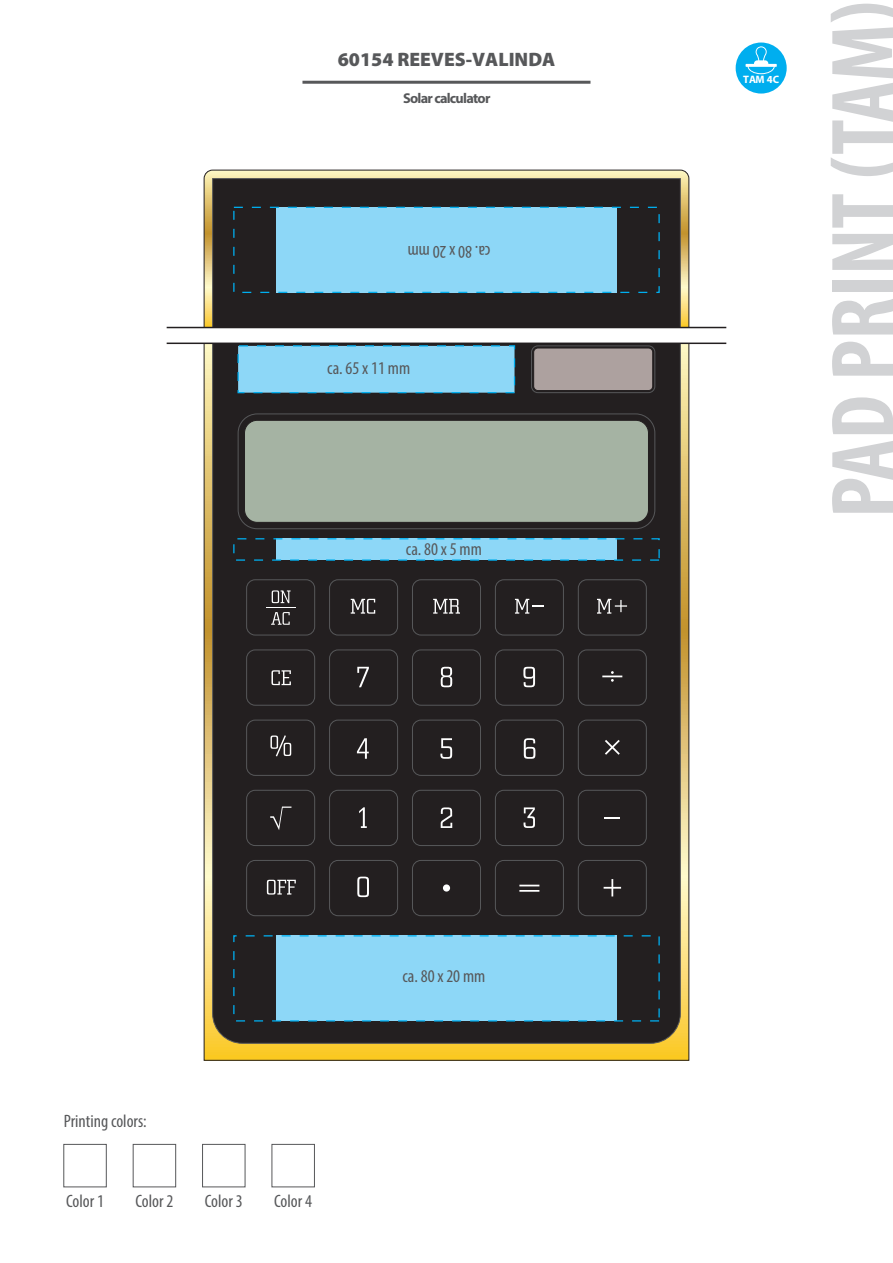
<style>
.page{position:relative;width:893px;height:1263px;background:#fff}
.page>*{position:absolute;margin:0;border:0;box-sizing:border-box;transform-origin:0 0}
.t1{font:700 condensed 90px "Myriad Pro";color:#d1d2d4}
.t2{font:900 19.5px "Myriad Pro";color:#57585a}
.t3{font:condensed 18px "Myriad Pro";color:#57585a}
.t4{font:700 14.25px "Myriad Pro";letter-spacing:-.055em;color:#57585a}
.t5{font:700 10.8px "Myriad Pro";color:#fff}
</style>
<div class="page">
<svg style="left:203px;top:169px;width:487px;height:158px;background:#dcce99"></svg>
<svg style="left:206px;top:345px;width:481px;height:714px;background:#f0ca53"></svg>
<div style="left:212px;top:344px;width:469px;height:700px;background:#231f20"></div>
<div style="left:246px;top:579px;width:69px;height:56px;border:1px solid #57585a;border-radius:9px"></div>
<div style="left:329px;top:579px;width:69px;height:56px;border:1px solid #57585a;border-radius:9px"></div>
<div style="left:412px;top:579px;width:69px;height:56px;border:1px solid #57585a;border-radius:9px"></div>
<div style="left:495px;top:579px;width:69px;height:56px;border:1px solid #57585a;border-radius:9px"></div>
<div style="left:578px;top:579px;width:69px;height:56px;border:1px solid #57585a;border-radius:9px"></div>
<div style="left:246px;top:860px;width:69px;height:56px;border:1px solid #57585a;border-radius:9px"></div>
<div style="left:329px;top:860px;width:69px;height:56px;border:1px solid #57585a;border-radius:9px"></div>
<div style="left:412px;top:860px;width:69px;height:56px;border:1px solid #57585a;border-radius:9px"></div>
<div style="left:495px;top:860px;width:69px;height:56px;border:1px solid #57585a;border-radius:9px"></div>
<div style="left:578px;top:860px;width:69px;height:56px;border:1px solid #57585a;border-radius:9px"></div>
<div style="left:246px;top:790px;width:69px;height:56px;border:1px solid #57585a;border-radius:9px"></div>
<div style="left:329px;top:790px;width:69px;height:56px;border:1px solid #57585a;border-radius:9px"></div>
<div style="left:412px;top:790px;width:69px;height:56px;border:1px solid #57585a;border-radius:9px"></div>
<div style="left:495px;top:790px;width:69px;height:56px;border:1px solid #57585a;border-radius:9px"></div>
<div style="left:578px;top:790px;width:69px;height:56px;border:1px solid #57585a;border-radius:9px"></div>
<div style="left:246px;top:720px;width:69px;height:56px;border:1px solid #57585a;border-radius:9px"></div>
<div style="left:329px;top:720px;width:69px;height:56px;border:1px solid #57585a;border-radius:9px"></div>
<div style="left:412px;top:720px;width:69px;height:56px;border:1px solid #57585a;border-radius:9px"></div>
<div style="left:495px;top:720px;width:69px;height:56px;border:1px solid #57585a;border-radius:9px"></div>
<div style="left:578px;top:720px;width:69px;height:56px;border:1px solid #57585a;border-radius:9px"></div>
<div style="left:246px;top:649px;width:69px;height:57px;border:1px solid #57585a;border-radius:9px"></div>
<div style="left:329px;top:649px;width:69px;height:57px;border:1px solid #57585a;border-radius:9px"></div>
<div style="left:412px;top:649px;width:69px;height:57px;border:1px solid #57585a;border-radius:9px"></div>
<div style="left:495px;top:649px;width:69px;height:57px;border:1px solid #57585a;border-radius:9px"></div>
<div style="left:578px;top:649px;width:69px;height:57px;border:1px solid #57585a;border-radius:9px"></div>
<div style="left:238px;top:413px;width:417px;height:116px;border:1px solid #57585a;border-radius:19px"></div>
<div style="left:244px;top:420px;width:404px;height:102px;background:#a5b3a3;border-radius:13px"></div>
<div style="left:244px;top:420px;width:405px;height:103px;border:1px solid #231f20;border-radius:13px"></div>
<div style="left:531px;top:345px;width:124px;height:48px;border:1px solid #57585a;border-radius:6px"></div>
<div style="left:534px;top:348px;width:119px;height:42px;background:#ada19f;border-radius:4px"></div>
<div style="left:533px;top:348px;width:120px;height:43px;border:1px solid #231f20;border-radius:4px"></div>
<div style="left:212px;top:178px;width:469px;height:150px;background:#231f20;border:1px solid #57585a"></div>
<hr style="left:167px;top:327px;width:559px;height:1px;background:#231f20">
<hr style="left:167px;top:343px;width:559px;height:1px;background:#231f20">
<svg style="left:351px;top:599px;width:24px;height:15px"></svg>
<svg style="left:433px;top:599px;width:27px;height:15px"></svg>
<svg style="left:515px;top:599px;width:29px;height:15px"></svg>
<svg style="left:597px;top:599px;width:30px;height:15px"></svg>
<svg style="left:272px;top:590px;width:19px;height:13px"></svg>
<svg style="left:271px;top:612px;width:19px;height:13px"></svg>
<hr style="left:266px;top:607px;width:30px;height:1px;background:#fff">
<svg style="left:357px;top:667px;width:12px;height:20px"></svg>
<svg style="left:441px;top:667px;width:11px;height:20px"></svg>
<svg style="left:523px;top:667px;width:12px;height:20px"></svg>
<svg style="left:611px;top:671px;width:3px;height:11px"></svg>
<hr style="left:602px;top:675px;width:20px;height:2px;background:#fff">
<svg style="left:605px;top:740px;width:15px;height:15px"></svg>
<svg style="left:359px;top:807px;width:8px;height:21px"></svg>
<svg style="left:441px;top:807px;width:11px;height:21px"></svg>
<svg style="left:524px;top:807px;width:11px;height:21px"></svg>
<svg style="left:357px;top:738px;width:12px;height:21px"></svg>
<svg style="left:440px;top:738px;width:12px;height:21px"></svg>
<svg style="left:524px;top:738px;width:11px;height:21px"></svg>
<svg style="left:604px;top:817px;width:16px;height:2px"></svg>
<svg style="left:357px;top:877px;width:12px;height:20px"></svg>
<svg style="left:271px;top:670px;width:20px;height:15px"></svg>
<svg style="left:270px;top:735px;width:21px;height:21px"></svg>
<svg style="left:267px;top:880px;width:29px;height:14px"></svg>
<div style="left:443px;top:884px;width:7px;height:7px;background:#fff;border-radius:50%"></div>
<hr style="left:519px;top:890px;width:20px;height:2px;background:#fff">
<svg style="left:519px;top:885px;width:20px;height:1px"></svg>
<svg style="left:604px;top:879px;width:17px;height:17px"></svg>
<svg style="left:270px;top:806px;width:21px;height:24px"></svg>
<hr style="left:302px;top:81px;width:288px;height:3px;background:#57585a">
<div style="left:237px;top:345px;width:278px;height:48px;background:#8dd7f7;border:1px dashed #00aeef"></div>
<div style="left:276px;top:936px;width:341px;height:85px;background:#8dd7f7"></div>
<div style="left:233px;top:935px;width:427px;height:86px;border:1px dashed #00aeef"></div>
<div style="left:276px;top:539px;width:341px;height:21px;background:#8dd7f7"></div>
<div style="left:233px;top:538px;width:427px;height:23px;border:1px dashed #00aeef"></div>
<div style="left:276px;top:207px;width:341px;height:85px;background:#8dd7f7"></div>
<div style="left:233px;top:207px;width:427px;height:86px;border:1px dashed #00aeef"></div>
<div style="left:736px;top:43px;width:51px;height:51px;background:#00aeef;border-radius:50%"></div>
<svg style="left:746px;top:46px;width:31px;height:28px"></svg>
<div style="left:63px;top:1144px;width:44px;height:43px;border:1px solid #57585a"></div>
<div style="left:133px;top:1144px;width:43px;height:43px;border:1px solid #57585a"></div>
<div style="left:202px;top:1144px;width:43px;height:43px;border:1px solid #57585a"></div>
<div style="left:272px;top:1144px;width:43px;height:43px;border:1px solid #57585a"></div>
<p class="t2" style="left:338px;top:47px;width:219px">60154 REEVES-VALINDA</p>
<p class="t4" style="left:403px;top:89px;width:89px">Solar calculator</p>
<p class="t3" style="left:491px;top:263px;width:84px;rotate:-180deg">ca. 80 x 20 mm</p>
<p class="t3" style="left:327px;top:357px;width:84px">ca. 65 x 11 mm</p>
<p class="t3" style="left:406px;top:538px;width:78px">ca. 80 x 5 mm</p>
<p class="t3" style="left:64px;top:1110px;width:84px">Printing colors:</p>
<p class="t3" style="left:66px;top:1190px;width:39px">Color 1</p>
<p class="t3" style="left:135px;top:1190px;width:39px">Color 2</p>
<p class="t3" style="left:205px;top:1190px;width:39px">Color 3</p>
<p class="t3" style="left:274px;top:1190px;width:39px">Color 4</p>
<p class="t3" style="left:402px;top:965px;width:84px">ca. 80 x 20 mm</p>
<p class="t5" style="left:743px;top:73px;width:37px">TAM 4C</p>
<h1 class="t1" style="left:807px;top:518px;width:519px;rotate:-90deg">PAD PRINT (TAM)</h1>
</div>
